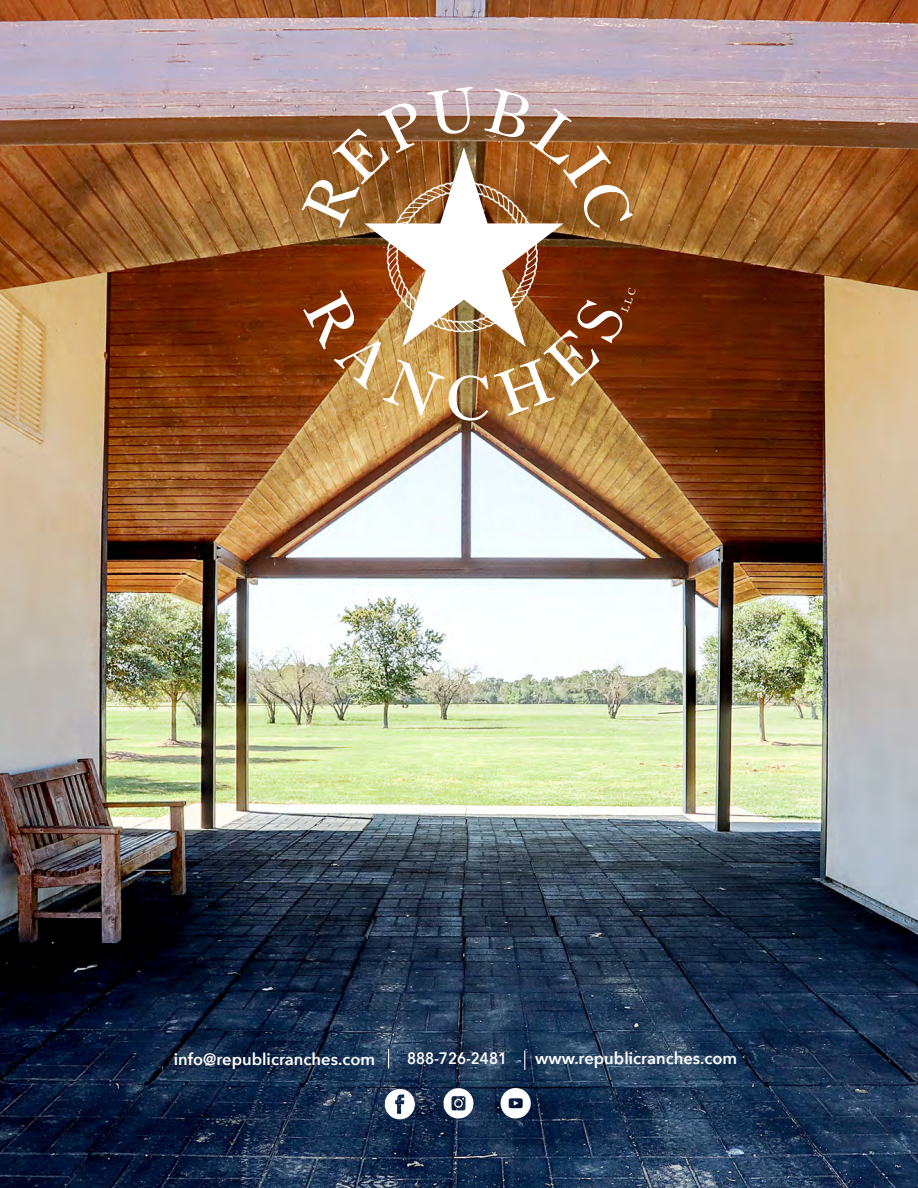
<style>
.page{position:relative;width:918px;height:1188px;background:#fff}
.page>*{position:absolute;margin:0;border:0;box-sizing:border-box;transform-origin:0 0}
.t1{font:64.5px "Old Style Seven SC";color:#fff}
.t2{font:600 16.5px "Avenir Next";color:#fff}
.t3{font:600 16.5px "Avenir Next";color:#fff;scale:.9 1}
</style>
<div class="page">
<img style="left:0;top:0;width:918px;height:1188px">
<img style="left:374px;top:1088px;width:50px;height:33px">
<img style="left:433px;top:1087px;width:50px;height:34px">
<img style="left:496px;top:1088px;width:43px;height:33px">
<svg style="left:388px;top:1049px;width:1px;height:19px"></svg>
<svg style="left:524px;top:1050px;width:1px;height:20px"></svg>
<img style="left:302px;top:87px;width:334px;height:331px">
<h1 class="t1" style="left:446px;top:362px;width:49px">C</h1>
<p class="t2" style="left:174px;top:1045px;width:203px">info@republicranches.com</p>
<p class="t3" style="left:407px;top:1044px;width:113px">888-726-2481</p>
<p class="t2" style="left:535px;top:1044px;width:204px">www.republicranches.com</p>
</div>
